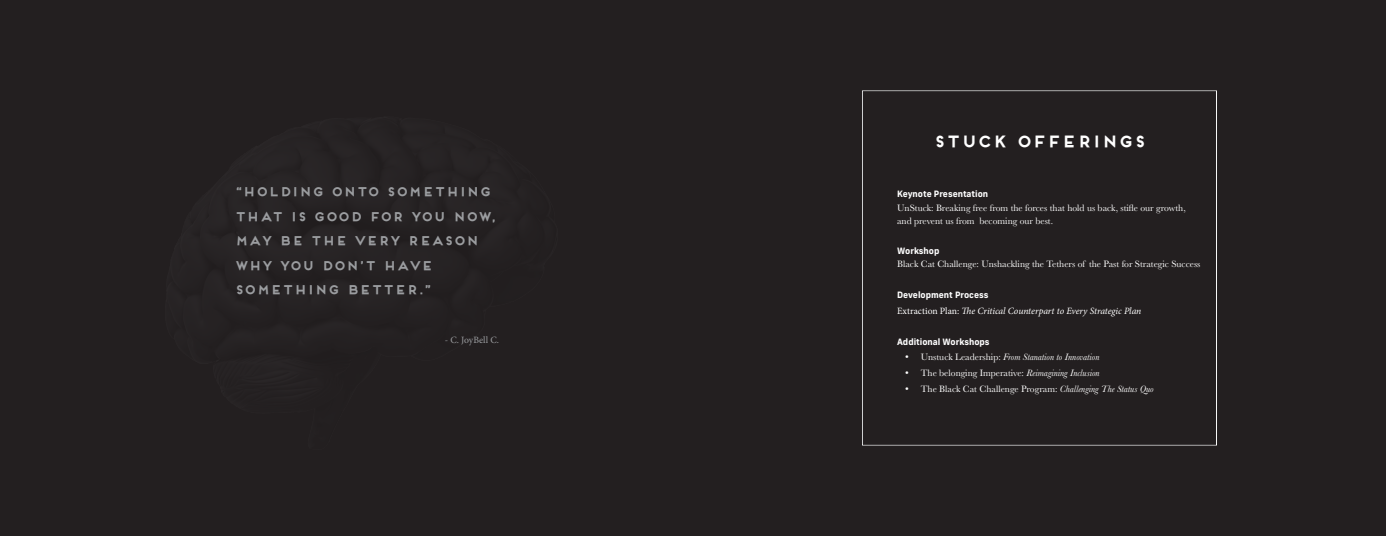
<style>
.page{position:relative;width:1386px;height:536px;background:#231f20}
.page>*{position:absolute;margin:0;border:0;box-sizing:border-box;transform-origin:0 0}
.t1{font:700 15.75px "Frontage W00";color:#fff}
.t2{font:700 12.25px/24.5px "Frontage W00";color:#9b9da0}
.t3{font:9.62px/13.1px "Baskerville";color:#fff}
.t4{font:italic 9.62px "Minion Pro";letter-spacing:-.01em;color:#fff}
.t5{font:italic 9.62px "Baskerville";color:#fff}
.t6{font:9.62px "Minion Pro";color:#9b9da0}
.t7{font:700 8.75px "New Frank";color:#fff}
.s1{font-style:normal}
.s2{font-style:normal;font-size:10.5px}
.s3{font-size:10.5px}
.s4{font-style:italic}
</style>
<div class="page">
<p class="t2" style="left:234px;top:179px;width:263px">“HOLDING ONTO SOMETHING<br>THAT IS GOOD FOR YOU NOW,<br>MAY BE THE VERY REASON<br>WHY YOU DON’T HAVE<br>SOMETHING BETTER.”</p>
<p class="t6" style="left:445px;top:333px;width:56px">- C. JoyBell C.</p>
<p class="t1" style="left:933px;top:131px;width:214px">STUCK OFFERINGS</p>
<p class="t7" style="left:897px;top:188px;width:93px">Keynote Presentation</p>
<p class="t3" style="left:897px;top:201px;width:290px">UnStuck: Breaking free from the forces that hold us back, stifle our growth, and prevent us from becoming our best.</p>
<p class="t7" style="left:897px;top:245px;width:44px">Workshop</p>
<p class="t3" style="left:897px;top:258px;width:305px">Black Cat Challenge: Unshackling the Tethers of the Past for Strategic Success</p>
<p class="t7" style="left:897px;top:289px;width:93px">Development Process</p>
<p class="t4" style="left:897px;top:304px;width:246px"><span class="s1">Extraction Plan:</span> The Critical Counterpart to Every Strategic Plan</p>
<p class="t7" style="left:897px;top:335px;width:94px">Additional Workshops</p>
<p class="t5" style="left:905px;top:350px;width:196px"><span class="s2">•</span> <span class="s1">Unstuck Leadership:</span> From Stanation to Innovation</p>
<p class="t3" style="left:905px;top:366px;width:196px"><span class="s3">•</span> The belonging Imperative: <span class="s4">Reimagining Inclusion</span></p>
<p class="t3" style="left:905px;top:382px;width:250px"><span class="s3">•</span> The Black Cat Challenge Program: <span class="s4">Challenging The Status Quo</span></p>
</div>
